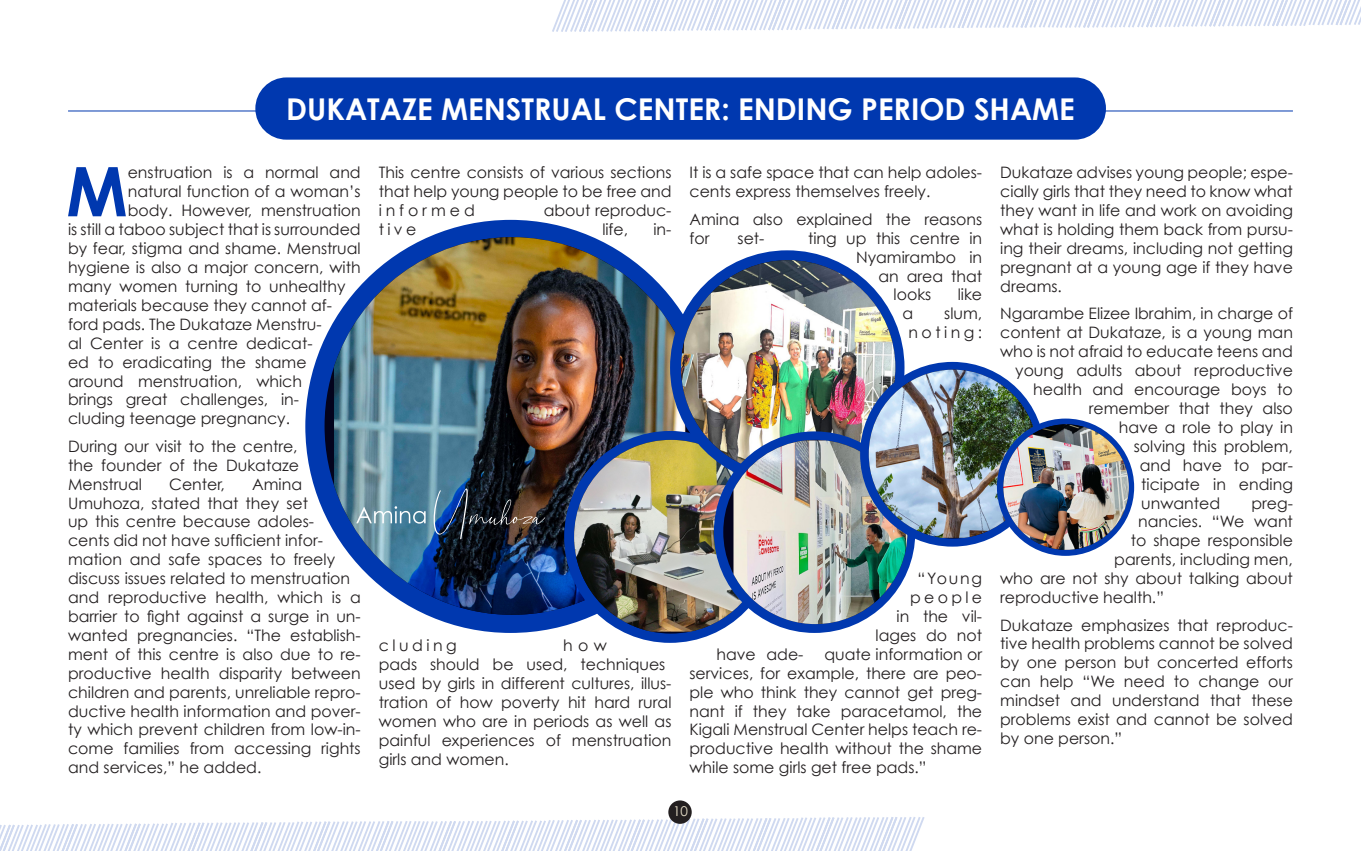
<style>
.page{position:relative;width:1361px;height:851px;background:#fff}
.page>*{position:absolute;margin:0;border:0;box-sizing:border-box;transform-origin:0 0}
.t1{font:700 68.4px "Century Gothic";color:#0038af}
.t2{font:700 30px "Century Gothic";color:#fff}
.t3{font:15.75px/18.9px "Century Gothic";color:#231f20;text-align:justify}
.t4{font:15.75px/18.9px "Century Gothic";letter-spacing:.22em;color:#231f20;text-align:right}
.t5{font:13.5px "Century Gothic";color:#ebe3cc}
</style>
<div class="page">
<div style="left:305px;top:220px;width:411px;height:412px;background:#0038af;border-radius:50%"></div>
<img style="left:334px;top:237px;width:347px;height:377px">
<img style="left:356px;top:488px;width:189px;height:51px">
<hr style="left:68px;top:111px;width:1225px;height:1px;background:#0038af">
<div style="left:255px;top:77px;width:851px;height:63px;background:#0038af;border-radius:31px"></div>
<svg style="left:0;top:815px;width:925px;height:35px"></svg>
<svg style="left:552px;top:0;width:809px;height:32px"></svg>
<div style="left:668px;top:800px;width:24px;height:23px;background:#231f20;border-radius:50%"></div>
<div style="left:564px;top:431px;width:212px;height:211px;background:#0038af;border-radius:50%"></div>
<img style="left:574px;top:440px;width:159px;height:191px">
<div style="left:670px;top:250px;width:234px;height:235px;background:#0038af;border-radius:50%"></div>
<img style="left:681px;top:260px;width:214px;height:205px">
<svg style="left:714px;top:431px;width:201px;height:201px"></svg>
<img style="left:733px;top:440px;width:174px;height:184px">
<div style="left:860px;top:362px;width:184px;height:184px;background:#0038af;border-radius:50%"></div>
<img style="left:869px;top:369px;width:168px;height:168px">
<div style="left:997px;top:418px;width:137px;height:137px;background:#0038af;border-radius:50%"></div>
<img style="left:1003px;top:424px;width:126px;height:125px;border-radius:63px">
<p class="t2" style="left:286px;top:90px;width:790px">DUKATAZE MENSTRUAL CENTER: ENDING PERIOD SHAME</p>
<p class="t1" style="left:66px;top:148px;width:63px">M</p>
<p class="t3" style="left:128px;top:163px;width:234px">enstruation is a normal and</p>
<p class="t3" style="left:128px;top:182px;width:234px">natural function of a woman’s</p>
<p class="t3" style="left:128px;top:201px;width:234px">body. However, menstruation</p>
<p class="t3" style="left:68px;top:220px;width:294px">is still a taboo subject that is surrounded</p>
<p class="t3" style="left:68px;top:239px;width:294px">by fear, stigma and shame. Menstrual</p>
<p class="t3" style="left:68px;top:257px;width:294px">hygiene is also a major concern, with</p>
<p class="t3" style="left:68px;top:276px;width:279px">many women turning to unhealthy</p>
<p class="t3" style="left:68px;top:295px;width:265px">materials because they cannot af-</p>
<p class="t3" style="left:68px;top:314px;width:255px">ford pads. The Dukataze Menstru-</p>
<p class="t3" style="left:68px;top:333px;width:246px">al Center is a centre dedicat-</p>
<p class="t3" style="left:68px;top:352px;width:240px">ed to eradicating the shame</p>
<p class="t3" style="left:68px;top:371px;width:236px">around menstruation, which</p>
<p class="t3" style="left:68px;top:390px;width:232px">brings great challenges, in-</p>
<p class="t3" style="left:68px;top:409px;width:224px">cluding teenage pregnancy.</p>
<p class="t3" style="left:68px;top:436px;width:233px">During our visit to the centre, the founder of the Dukataze Menstrual</p>
<p class="t3" style="left:68px;top:474px;width:294px;text-align:left;text-indent:184px">Amina Umuhoza, stated that they set<br>up this centre because adoles-<br>cents did not have sufficient infor&shy;mation and safe spaces to freely discuss issues related to menstruation and reproductive health, which is a barrier to fight against a surge in un&shy;wanted pregnancies. “The establish&shy;ment of this centre is also due to re&shy;productive health disparity between children and parents, unreliable repro&shy;ductive health information and pover&shy;ty which prevent children from low-in&shy;come families from accessing rights and services,” he added.</p>
<p class="t3" style="left:169px;top:474px;width:57px">Center,</p>
<p class="t3" style="left:379px;top:163px;width:294px">This centre consists of various sections that help young people to be free and informed</p>
<p class="t3" style="left:544px;top:201px;width:129px">about reproduc-</p>
<p class="t3" style="left:379px;top:220px;width:39px">tive</p>
<p class="t3" style="left:602px;top:220px;width:27px">life,</p>
<p class="t3" style="left:653px;top:220px;width:19px">in-</p>
<p class="t3" style="left:689px;top:163px;width:294px">It is a safe space that can help adoles&shy;cents express themselves freely.</p>
<p class="t3" style="left:689px;top:209px;width:294px">Amina also explained the reasons for</p>
<p class="t3" style="left:737px;top:228px;width:28px">set-</p>
<p class="t3" style="left:808px;top:228px;width:176px">ting up this centre in</p>
<p class="t3" style="left:856px;top:247px;width:128px">Nyamirambo in</p>
<p class="t3" style="left:878px;top:266px;width:105px">an area that</p>
<p class="t3" style="left:893px;top:285px;width:39px">looks</p>
<p class="t3" style="left:958px;top:285px;width:26px">like</p>
<p class="t3" style="left:902px;top:304px;width:12px">a</p>
<p class="t4" style="left:908px;top:304px;width:75px">slum, noting:</p>
<p class="t4" style="left:379px;top:635px;width:80px">cluding</p>
<p class="t3" style="left:379px;top:635px;width:294px;text-align:left;text-indent:184px">how<br>pads should be used, techniques used by girls in different cultures, illus&shy;tration of how poverty hit hard rural women who are in periods as well as painful experiences of menstruation girls and women.</p>
<p class="t3" style="left:875px;top:568px;width:108px;text-align:right">“Young people<br>in the vil&shy;lages do not</p>
<p class="t3" style="left:689px;top:644px;width:294px;text-indent:135px">quate information or services, for example, there are peo&shy;ple who think they cannot get preg&shy;nant if they take paracetamol, the Kigali Menstrual Center helps teach re&shy;productive health without the shame while some girls get free pads.”</p>
<p class="t3" style="left:716px;top:644px;width:88px">have ade-</p>
<p class="t5" style="left:673px;top:803px;width:16px">10</p>
<p class="t3" style="left:1000px;top:163px;width:294px">Dukataze advises young people; espe&shy;cially girls that they need to know what they want in life and work on avoiding what is holding them back from pursu&shy;ing their dreams, including not getting pregnant at a young age if they have dreams.</p>
<p class="t3" style="left:1000px;top:304px;width:294px">Ngarambe Elizee Ibrahim, in charge of</p>
<p class="t3" style="left:1000px;top:323px;width:294px">content at Dukataze, is a young man</p>
<p class="t3" style="left:1000px;top:342px;width:294px">who is not afraid to educate teens and</p>
<p class="t3" style="left:1015px;top:360px;width:279px">young adults about reproductive</p>
<p class="t3" style="left:1033px;top:379px;width:261px">health and encourage boys to</p>
<p class="t3" style="left:1088px;top:398px;width:206px">remember that they also</p>
<p class="t3" style="left:1118px;top:417px;width:176px">have a role to play in</p>
<p class="t3" style="left:1133px;top:436px;width:161px">solving this problem,</p>
<p class="t3" style="left:1139px;top:455px;width:155px">and have to par-</p>
<p class="t3" style="left:1141px;top:474px;width:153px">ticipate in ending</p>
<p class="t3" style="left:1141px;top:493px;width:81px">unwanted</p>
<p class="t3" style="left:1251px;top:493px;width:43px">preg-</p>
<p class="t3" style="left:1138px;top:512px;width:156px">nancies. “We want</p>
<p class="t3" style="left:1130px;top:531px;width:164px">to shape responsible</p>
<p class="t3" style="left:1114px;top:549px;width:180px">parents, including men,</p>
<p class="t3" style="left:1000px;top:568px;width:294px">who are not shy about talking about</p>
<p class="t3" style="left:1000px;top:587px;width:165px">reproductive health.”</p>
<p class="t3" style="left:1000px;top:615px;width:294px">Dukataze emphasizes that reproduc&shy;tive health problems cannot be solved by one person but concerted efforts can help “We need to change our mindset and understand that these problems exist and cannot be solved by one person.”</p>
</div>
